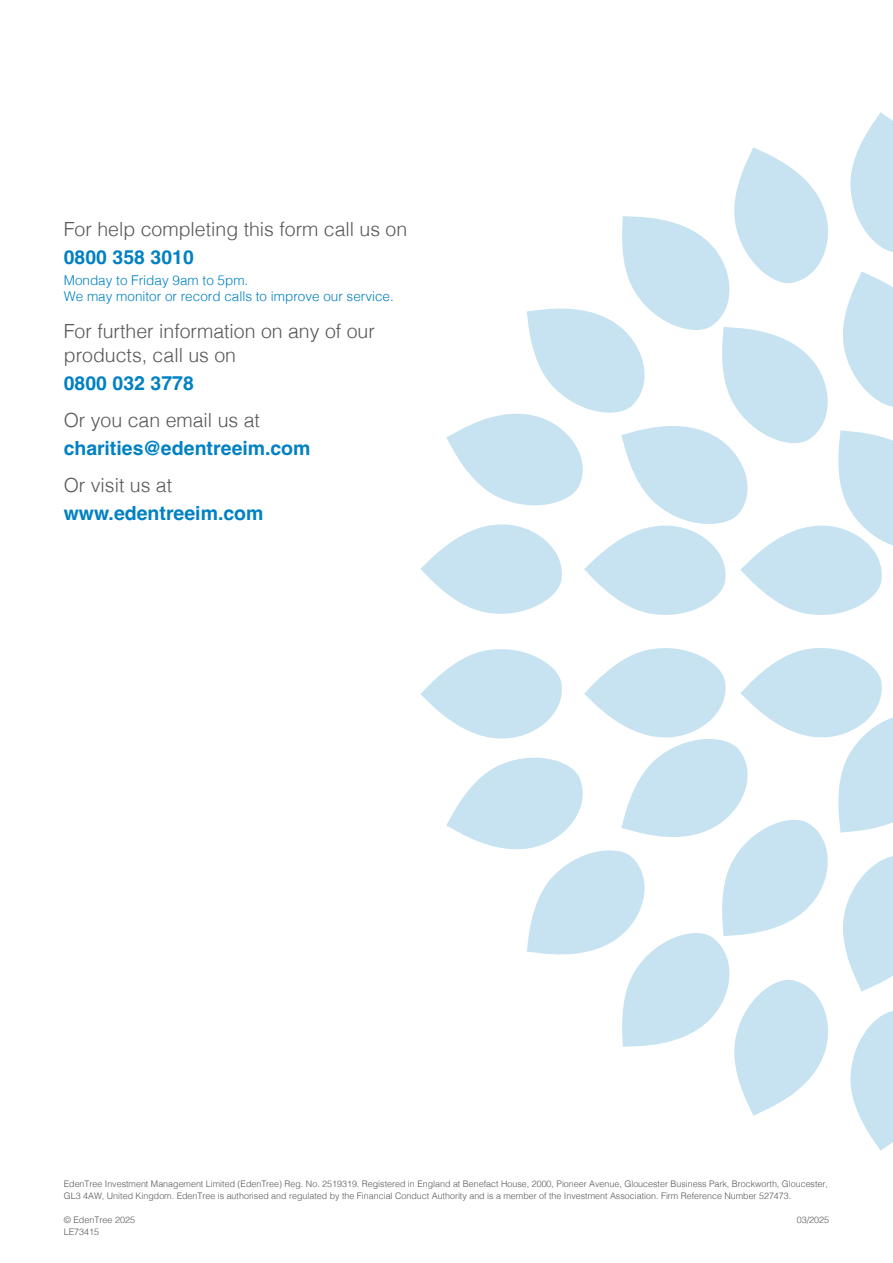
<style>
.page{position:relative;width:893px;height:1263px;background:#fff}
.page>*{position:absolute;margin:0;border:0;box-sizing:border-box;transform-origin:0 0}
._05_Form_Field_B{font:300 19.5px/24px "Helvetica";color:#575756}
._05_Form_Field_B-2{font:700 19.5px "Helvetica";color:#0081c3}
._05_Form_Field_B-3{font:700 19.5px "Helvetica LT Std";color:#0081c3}
.Smaller_Print{font:300 13.5px/16.5px "Helvetica";color:#0081c3}
._00_Small_Print{font:300 9px/12px "Helvetica";color:#575756}
</style>
<div class="page">
<svg style="left:420px;top:112px;width:473px;height:503px"></svg>
<svg style="left:420px;top:648px;width:473px;height:503px"></svg>
<p class="_05_Form_Field_B" style="left:64px;top:215px;width:345px">For help completing this form call us on</p>
<p class="_05_Form_Field_B-2" style="left:64px;top:245px;width:132px">0800 358 3010</p>
<p class="Smaller_Print" style="left:64px;top:271px;width:332px">Monday to Friday 9am to 5pm.<br>We may monitor or record calls to improve our service.</p>
<p class="_05_Form_Field_B" style="left:64px;top:318px;width:313px">For further information on any of our products, call us on</p>
<p class="_05_Form_Field_B-2" style="left:64px;top:371px;width:132px">0800 032 3778</p>
<p class="_05_Form_Field_B" style="left:64px;top:407px;width:198px">Or you can email us at</p>
<p class="_05_Form_Field_B-3" style="left:64px;top:436px;width:248px">charities@edentreeim.com</p>
<p class="_05_Form_Field_B" style="left:64px;top:472px;width:110px">Or visit us at</p>
<p class="_05_Form_Field_B-2" style="left:64px;top:501px;width:201px">www.edentreeim.com</p>
<p class="_00_Small_Print" style="left:64px;top:1177px;width:766px">EdenTree Investment Management Limited (EdenTree) Reg. No. 2519319. Registered in England at Benefact House, 2000, Pioneer Avenue, Gloucester Business Park, Brockworth, Gloucester,<br>GL3 4AW, United Kingdom. EdenTree is authorised and regulated by the Financial Conduct Authority and is a member of the Investment Association. Firm Reference Number 527473.</p>
<p class="_00_Small_Print" style="left:64px;top:1213px;width:73px">© EdenTree 2025</p>
<p class="_00_Small_Print" style="left:64px;top:1225px;width:37px">LE73415</p>
<p class="_00_Small_Print" style="left:797px;top:1213px;width:34px">03/2025</p>
</div>
